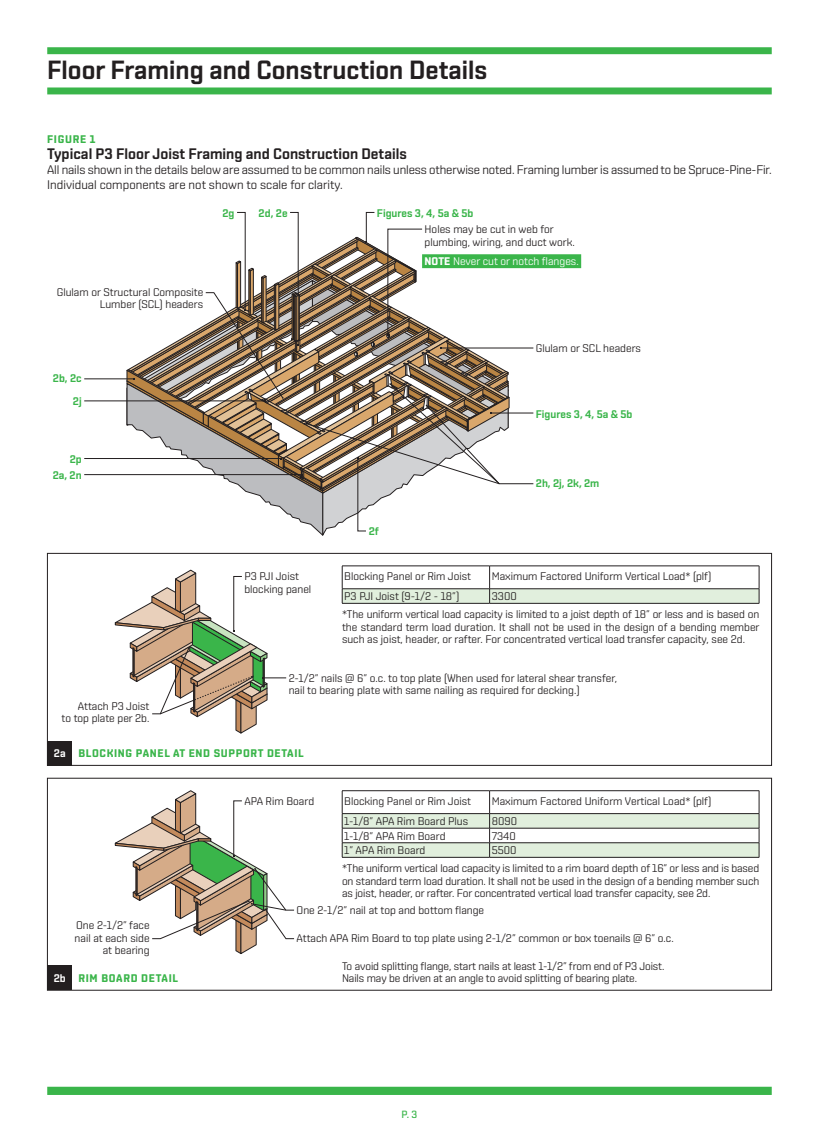
<style>
.page{position:relative;width:819px;height:1134px;background:#fff}
.page>*{position:absolute;margin:0;border:0;box-sizing:border-box;transform-origin:0 0}
.t1{font:600 26.43px "Shentox";color:#231f20}
.t2{font:600 15.22px "Shentox";color:#231f20}
.t3{font:12.42px/15.2px "Shentox";letter-spacing:-.01em;color:#231f20}
.t4{font:11.03px/12.4px "Shentox";color:#231f20}
.t5{font:600 11.03px/23.6px "Shentox";color:#3ab54a;text-align:right}
.t6{font:700 11.03px "Shentox";letter-spacing:.06em;color:#3ab54a}
.t7{font:11.03px "Shentox";color:#fff}
.t8{font:600 11.03px "Shentox";color:#fff}
.t9{font:500 10.5px "Shentox";color:#3ab54a}
.s1{font-weight:700}
</style>
<div class="page">
<div style="left:47px;top:1087px;width:725px;height:8px;background:#3ab54a"></div>
<div style="left:47px;top:47px;width:725px;height:7px;background:#3ab54a"></div>
<div style="left:47px;top:87px;width:725px;height:7px;background:#3ab54a"></div>
<div style="left:47px;top:553px;width:725px;height:213px;border:1px solid #231f20"></div>
<div style="left:47px;top:741px;width:25px;height:25px;background:#231f20"></div>
<div style="left:47px;top:965px;width:25px;height:25px;background:#231f20"></div>
<svg style="left:114px;top:570px;width:172px;height:163px"></svg>
<svg style="left:342px;top:566px;width:418px;height:37px"></svg>
<hr style="left:342px;top:603px;width:148px;height:1px;background:#231f20">
<hr style="left:490px;top:603px;width:269px;height:1px;background:#231f20">
<hr style="left:342px;top:790px;width:148px;height:1px;background:#231f20">
<hr style="left:490px;top:790px;width:269px;height:1px;background:#231f20">
<svg style="left:342px;top:791px;width:418px;height:66px"></svg>
<hr style="left:342px;top:857px;width:148px;height:1px;background:#231f20">
<hr style="left:490px;top:857px;width:269px;height:1px;background:#231f20">
<svg style="left:114px;top:790px;width:180px;height:164px"></svg>
<hr style="left:84px;top:379px;width:50px;height:1px;background:#231f20">
<hr style="left:84px;top:401px;width:181px;height:1px;background:#231f20">
<hr style="left:84px;top:458px;width:197px;height:1px;background:#231f20">
<hr style="left:84px;top:474px;width:218px;height:1px;background:#231f20">
<div style="left:422px;top:254px;width:159px;height:14px;background:#3ab54a"></div>
<svg style="left:126px;top:212px;width:408px;height:323px"></svg>
<h1 class="t1" style="left:47px;top:54px;width:442px">Floor Framing and Construction Details</h1>
<p class="t6" style="left:47px;top:133px;width:50px">FIGURE 1</p>
<h2 class="t2" style="left:47px;top:144px;width:361px">Typical P3 Floor Joist Framing and Construction Details</h2>
<p class="t3" style="left:47px;top:162px;width:726px">All nails shown in the details below are assumed to be common nails unless otherwise noted. Framing lumber is assumed to be Spruce-Pine-Fir.<br>Individual components are not shown to scale for clarity.</p>
<p class="t4" style="left:57px;top:285px;width:148px;text-align:right">Glulam or Structural Composite<br>Lumber (SCL) headers</p>
<p class="t5" style="left:53px;top:366px;width:30px">2b, 2c<br>2j</p>
<p class="t5" style="left:53px;top:451px;width:31px;line-height:16.1px">2p<br>2a, 2n</p>
<p class="t4" style="left:62px;top:700px;width:89px;text-align:right">Attach P3 Joist<br>to top plate per 2b.</p>
<p class="t5" style="left:223px;top:201px;width:14px">2g</p>
<p class="t5" style="left:259px;top:201px;width:30px">2d, 2e</p>
<p class="t4" style="left:244px;top:570px;width:68px">P3 PJI Joist blocking panel</p>
<p class="t5" style="left:377px;top:201px;width:98px">Figures 3, 4, 5a &amp; 5b</p>
<p class="t4" style="left:425px;top:223px;width:152px">Holes may be cut in web for plumbing, wiring, and duct work.</p>
<p class="t7" style="left:425px;top:254px;width:156px"><span class="s1">NOTE</span> Never cut or notch flanges.</p>
<p class="t4" style="left:536px;top:342px;width:107px">Glulam or SCL headers</p>
<p class="t5" style="left:536px;top:402px;width:98px">Figures 3, 4, 5a &amp; 5b</p>
<p class="t5" style="left:369px;top:520px;width:12px">2f</p>
<p class="t5" style="left:536px;top:471px;width:65px">2h, 2j, 2k, 2m</p>
<p class="t4" style="left:344px;top:570px;width:128px">Blocking Panel or Rim Joist</p>
<p class="t4" style="left:492px;top:570px;width:221px">Maximum Factored Uniform Vertical Load* (plf)</p>
<p class="t4" style="left:344px;top:590px;width:117px">P3 PJI Joist (9-1/2 - 18”)</p>
<p class="t4" style="left:342px;top:587px;width:419px;line-height:18px;text-indent:150px">3300<br>*The uniform vertical load capacity is limited to a joist depth of 18” or less and is based on</p>
<p class="t4" style="left:342px;top:621px;width:419px">the standard term load duration. It shall not be used in the design of a bending member such as joist, header, or rafter. For concentrated vertical load transfer capacity, see 2d.</p>
<p class="t4" style="left:289px;top:672px;width:330px">2-1/2” nails @ 6” o.c. to top plate (When used for lateral shear transfer, nail to bearing plate with same nailing as required for decking.)</p>
<p class="t8" style="left:54px;top:747px;width:13px">2a</p>
<p class="t6" style="left:78px;top:747px;width:227px">BLOCKING PANEL AT END SUPPORT DETAIL</p>
<p class="t8" style="left:54px;top:972px;width:14px">2b</p>
<p class="t4" style="left:75px;top:919px;width:77px;text-align:right">One 2-1/2” face nail at each side at bearing</p>
<p class="t6" style="left:78px;top:972px;width:101px">RIM BOARD DETAIL</p>
<p class="t4" style="left:244px;top:795px;width:71px">APA Rim Board</p>
<p class="t4" style="left:344px;top:795px;width:128px">Blocking Panel or Rim Joist</p>
<p class="t4" style="left:492px;top:795px;width:221px">Maximum Factored Uniform Vertical Load* (plf)</p>
<p class="t4" style="left:344px;top:815px;width:125px">1-1/8” APA Rim Board Plus</p>
<p class="t4" style="left:492px;top:815px;width:27px">8090</p>
<p class="t4" style="left:344px;top:830px;width:103px">1-1/8” APA Rim Board</p>
<p class="t4" style="left:492px;top:830px;width:26px">7340</p>
<p class="t4" style="left:344px;top:844px;width:83px">1” APA Rim Board</p>
<p class="t4" style="left:342px;top:841px;width:419px;line-height:18px;text-indent:150px">5500<br>*The uniform vertical load capacity is limited to a rim board depth of 16” or less and is based</p>
<p class="t4" style="left:342px;top:875px;width:419px">on standard term load duration. It shall not be used in the design of a bending member such as joist, header, or rafter. For concentrated vertical load transfer capacity, see 2d.</p>
<p class="t4" style="left:297px;top:903px;width:189px">One 2-1/2” nail at top and bottom flange</p>
<p class="t4" style="left:297px;top:932px;width:379px">Attach APA Rim Board to top plate using 2-1/2” common or box toenails @ 6” o.c.</p>
<p class="t4" style="left:342px;top:959px;width:324px">To avoid splitting flange, start nails at least 1-1/2” from end of P3 Joist.<br>Nails may be driven at an angle to avoid splitting of bearing plate.</p>
<p class="t9" style="left:402px;top:1108px;width:17px">P. 3</p>
</div>
